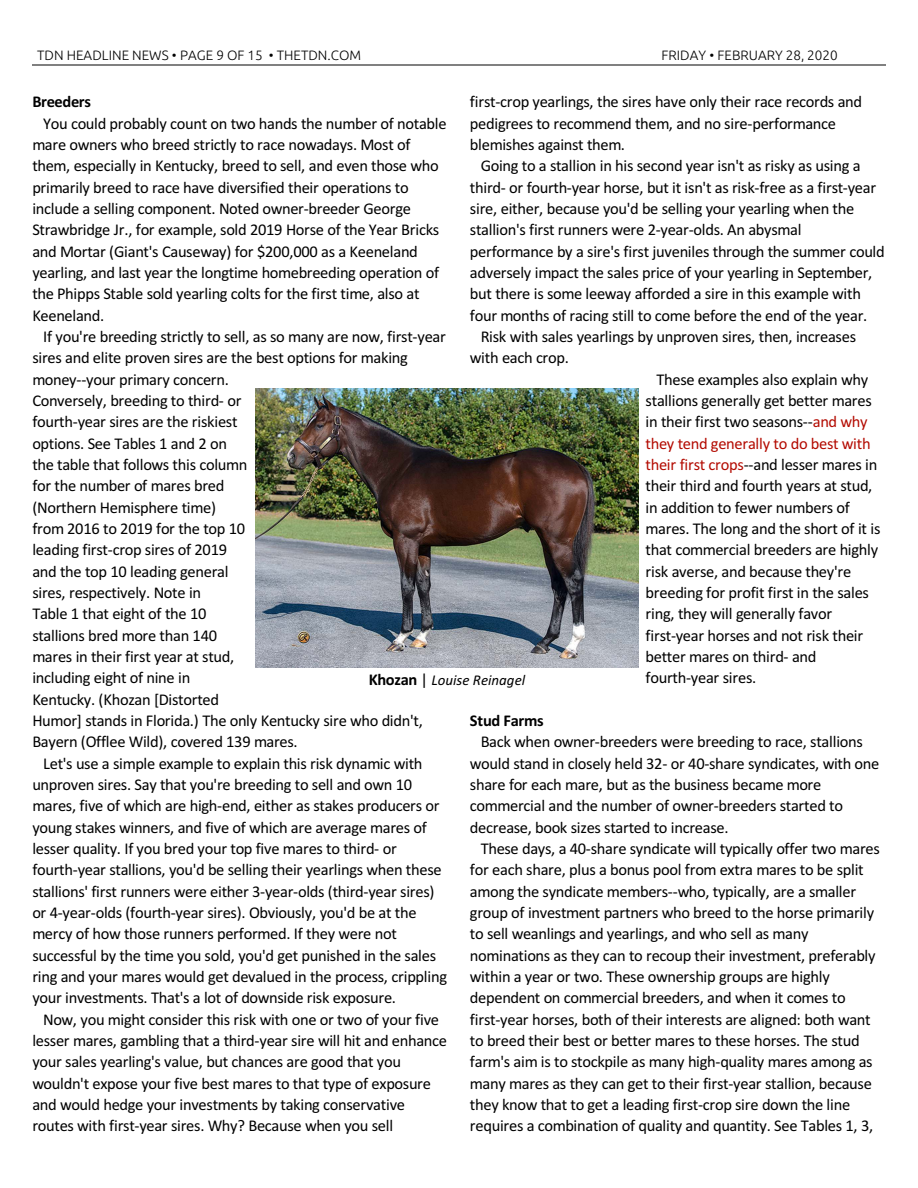
<style>
.page{position:relative;width:918px;height:1188px;background:#fff}
.page>*{position:absolute;margin:0;border:0;box-sizing:border-box;transform-origin:0 0}
.t1{font:16.5px/21.3px "Calibri";letter-spacing:-.02em;color:#000}
.t2{font:16.5px "Calibri";letter-spacing:-.02em;color:#b30a00}
.t3{font:700 16.5px "Calibri";letter-spacing:-.025em;color:#000}
.t4{font:italic 15px "Calibri";color:#000}
.t5{font:300 13.5px "Ubuntu";color:#000}
.s1{color:#b30a00}
.s2{font-weight:700;font-style:normal;font-size:16.5px}
.s3{font-style:normal;font-size:16.5px}
</style>
<div class="page">
<hr style="left:32px;top:64px;width:853px;height:1px;background:#808080">
<img style="left:255px;top:389px;width:384px;height:279px">
<p class="t5" style="left:37px;top:49px;width:325px">TDN HEADLINE NEWS • PAGE 9 OF 15 • THETDN.COM</p>
<p class="t5" style="left:662px;top:49px;width:178px">FRIDAY • FEBRUARY 28, 2020</p>
<p class="t1" style="left:470px;top:93px;width:394px">first-crop yearlings, the sires have only their race records and pedigrees to recommend them, and no sire-performance blemishes against them.</p>
<p class="t1" style="left:481px;top:157px;width:381px">Going to a stallion in his second year isn't as risky as using a</p>
<p class="t1" style="left:470px;top:178px;width:408px">third- or fourth-year horse, but it isn't as risk-free as a first-year</p>
<p class="t1" style="left:470px;top:199px;width:386px">sire, either, because you'd be selling your yearling when the</p>
<p class="t1" style="left:470px;top:221px;width:333px">stallion's first runners were 2-year-olds. An abysmal</p>
<p class="t1" style="left:470px;top:242px;width:416px">performance by a sire's first juveniles through the summer could</p>
<p class="t1" style="left:470px;top:263px;width:404px">adversely impact the sales price of your yearling in September,</p>
<p class="t1" style="left:470px;top:285px;width:393px">but there is some leeway afforded a sire in this example with</p>
<p class="t1" style="left:470px;top:306px;width:399px">four months of racing still to come before the end of the year.</p>
<p class="t1" style="left:481px;top:327px;width:377px">Risk with sales yearlings by unproven sires, then, increases</p>
<p class="t1" style="left:470px;top:349px;width:100px">with each crop.</p>
<p class="t1" style="left:656px;top:370px;width:213px">These examples also explain why</p>
<p class="t1" style="left:646px;top:391px;width:228px">stallions generally get better mares</p>
<p class="t1" style="left:646px;top:413px;width:223px">in their first two seasons--<span class="s1">and why</span></p>
<p class="t2" style="left:646px;top:436px;width:227px">they tend generally to do best with</p>
<p class="t1" style="left:646px;top:455px;width:233px"><span class="s1">their first crops</span>--and lesser mares in</p>
<p class="t1" style="left:646px;top:477px;width:228px">their third and fourth years at stud,</p>
<p class="t1" style="left:646px;top:498px;width:206px">in addition to fewer numbers of</p>
<p class="t1" style="left:646px;top:519px;width:236px">mares. The long and the short of it is</p>
<p class="t1" style="left:646px;top:541px;width:234px">that commercial breeders are highly</p>
<p class="t1" style="left:646px;top:562px;width:207px">risk averse, and because they're</p>
<p class="t1" style="left:646px;top:583px;width:225px">breeding for profit first in the sales</p>
<p class="t1" style="left:646px;top:605px;width:188px">ring, they will generally favor</p>
<p class="t1" style="left:646px;top:626px;width:219px">first-year horses and not risk their</p>
<p class="t1" style="left:646px;top:647px;width:172px">better mares on third- and</p>
<p class="t1" style="left:646px;top:669px;width:112px">fourth-year sires.</p>
<p class="t3" style="left:470px;top:714px;width:75px">Stud Farms</p>
<p class="t1" style="left:470px;top:733px;width:411px;text-indent:11px">Back when owner-breeders were breeding to race, stallions would stand in closely held 32- or 40-share syndicates, with one share for each mare, but as the business became more commercial and the number of owner-breeders started to decrease, book sizes started to increase.</p>
<p class="t1" style="left:470px;top:839px;width:411px;text-indent:11px">These days, a 40-share syndicate will typically offer two mares for each share, plus a bonus pool from extra mares to be split among the syndicate members--who, typically, are a smaller group of investment partners who breed to the horse primarily to sell weanlings and yearlings, and who sell as many nominations as they can to recoup their investment, preferably within a year or two. These ownership groups are highly dependent on commercial breeders, and when it comes to first-year horses, both of their interests are aligned: both want to breed their best or better mares to these horses. The stud farm's aim is to stockpile as many high-quality mares among as many mares as they can get to their first-year stallion, because they know that to get a leading first-crop sire down the line requires a combination of quality and quantity. See Tables 1, 3,</p>
<p class="t3" style="left:32px;top:95px;width:60px">Breeders</p>
<p class="t1" style="left:32px;top:114px;width:416px;text-indent:11px">You could probably count on two hands the number of notable mare owners who breed strictly to race nowadays. Most of them, especially in Kentucky, breed to sell, and even those who primarily breed to race have diversified their operations to include a selling component. Noted owner-breeder George Strawbridge Jr., for example, sold 2019 Horse of the Year Bricks and Mortar (Giant's Causeway) for $200,000 as a Keeneland yearling, and last year the longtime homebreeding operation of the Phipps Stable sold yearling colts for the first time, also at Keeneland.</p>
<p class="t1" style="left:32px;top:327px;width:415px;text-indent:11px">If you're breeding strictly to sell, as so many are now, first-year sires and elite proven sires are the best options for making money--your primary concern.<br>Conversely, breeding to third- or<br>fourth-year sires are the riskiest<br>options. See Tables 1 and 2 on<br>the table that follows this column<br>for the number of mares bred<br>(Northern Hemisphere time)<br>from 2016 to 2019 for the top 10<br>leading first-crop sires of 2019<br>and the top 10 leading general<br>sires, respectively. Note in<br>Table 1 that eight of the 10<br>stallions bred more than 140<br>mares in their first year at stud,<br>including eight of nine in<br>Kentucky. (Khozan [Distorted<br>Humor] stands in Florida.) The only Kentucky sire who didn't, Bayern (Offlee Wild), covered 139 mares.</p>
<p class="t1" style="left:32px;top:754px;width:416px;text-indent:11px">Let's use a simple example to explain this risk dynamic with unproven sires. Say that you're breeding to sell and own 10 mares, five of which are high-end, either as stakes producers or young stakes winners, and five of which are average mares of lesser quality. If you bred your top five mares to third- or fourth-year stallions, you'd be selling their yearlings when these stallions' first runners were either 3-year-olds (third-year sires) or 4-year-olds (fourth-year sires). Obviously, you'd be at the mercy of how those runners performed. If they were not successful by the time you sold, you'd get punished in the sales ring and your mares would get devalued in the process, crippling your investments. That's a lot of downside risk exposure.</p>
<p class="t1" style="left:32px;top:1010px;width:416px;text-indent:11px">Now, you might consider this risk with one or two of your five lesser mares, gambling that a third-year sire will hit and enhance your sales yearling's value, but chances are good that you wouldn't expose your five best mares to that type of exposure and would hedge your investments by taking conservative routes with first-year sires. Why? Because when you sell</p>
<p class="t4" style="left:369px;top:674px;width:158px"><span class="s2">Khozan</span> <span class="s3">|</span> Louise Reinagel</p>
</div>
